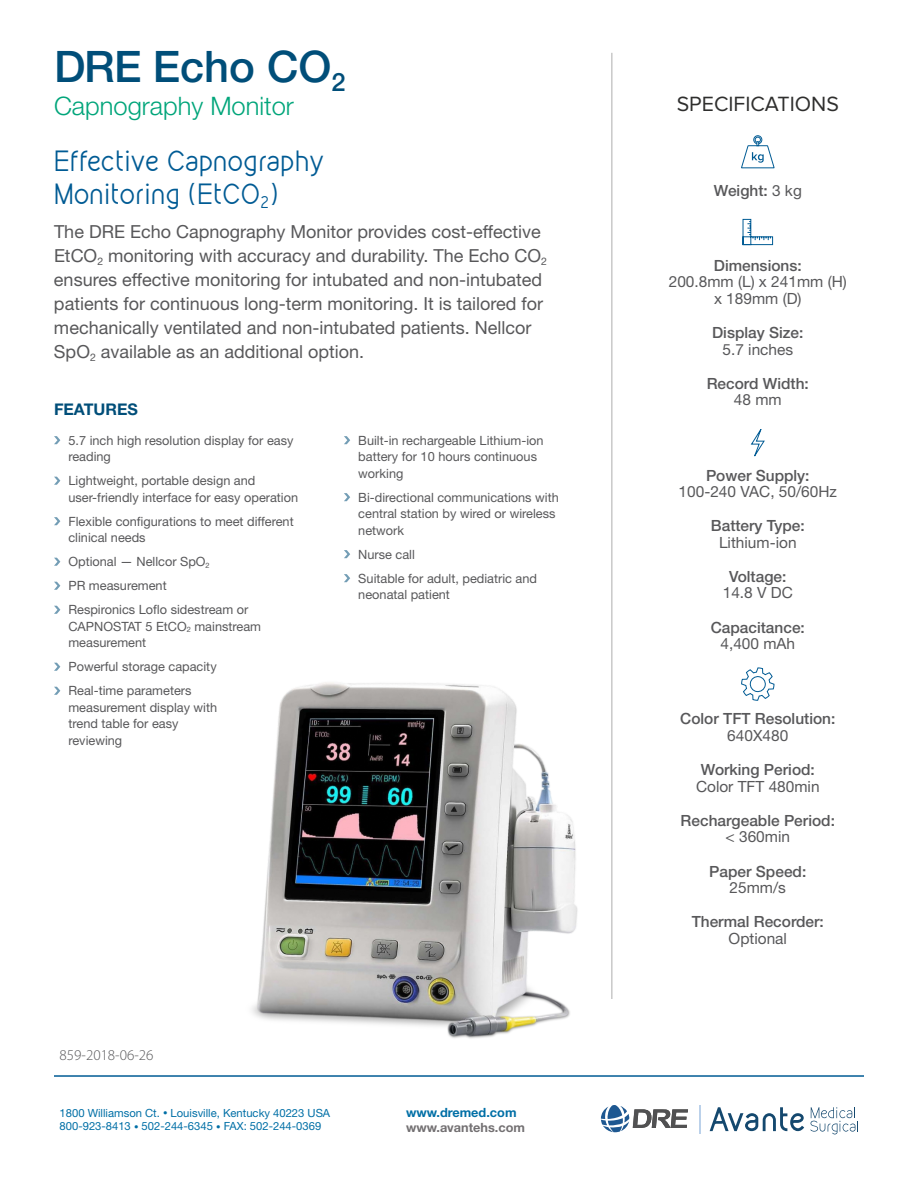
<style>
.page{position:relative;width:918px;height:1188px;background:#fff}
.page>*{position:absolute;margin:0;border:0;box-sizing:border-box;transform-origin:0 0}
.t1{font:500 43.5px "Helvetica Neue LT Std";color:#004e79}
.t2{font:25.5px/32.1px "Kirvy";letter-spacing:-.01em;color:#005b94}
.t3{font:300 25.5px "Helvetica Neue LT Std";color:#00a57a}
.t4{font:21.45px "Proxima Nova";color:#2f2f2e}
.t5{font:18px/24px "Helvetica Neue LT Std";color:#58585a}
.t6{font:700 16.05px "Helvetica Neue LT Std";color:#004e79}
.t7{font:500 15.45px "Helvetica Neue LT Std";color:#58585a}
.t8{font:15.45px/16.5px "Helvetica Neue LT Std";color:#58585a;text-align:center}
.t9{font:300 15px "Myriad Pro";color:#58585a}
.t10{font:12.75px/16.5px "Helvetica Neue LT Std";color:#58585a}
.t11{font:700 12.75px "Helvetica Neue LT Std";color:#737072}
.t12{font:700 12.75px "Helvetica Neue LT Std";color:#006fa6}
.t13{font:11.25px/13.5px "Helvetica Neue LT Std";color:#006fa6}
.s1{font-size:9px}
.s2{font-weight:400}
</style>
<div class="page">
<svg style="left:742px;top:219px;width:31px;height:26px"></svg>
<img style="left:252px;top:664px;width:360px;height:375px">
<svg style="left:741px;top:135px;width:34px;height:34px"></svg>
<svg style="left:750px;top:429px;width:15px;height:28px"></svg>
<svg style="left:741px;top:667px;width:34px;height:34px"></svg>
<hr style="left:54px;top:1075px;width:810px;height:2px;background:#005b94">
<svg style="left:601px;top:1105px;width:87px;height:27px"></svg>
<svg style="left:699px;top:1105px;width:1px;height:29px"></svg>
<svg style="left:710px;top:1107px;width:94px;height:24px"></svg>
<svg style="left:810px;top:1107px;width:48px;height:27px"></svg>
<svg style="left:344px;top:436px;width:6px;height:8px"></svg>
<svg style="left:54px;top:436px;width:6px;height:8px"></svg>
<svg style="left:54px;top:477px;width:6px;height:8px"></svg>
<svg style="left:54px;top:517px;width:6px;height:8px"></svg>
<svg style="left:54px;top:558px;width:6px;height:8px"></svg>
<svg style="left:54px;top:663px;width:6px;height:8px"></svg>
<svg style="left:54px;top:582px;width:6px;height:8px"></svg>
<svg style="left:344px;top:574px;width:6px;height:8px"></svg>
<svg style="left:54px;top:606px;width:6px;height:8px"></svg>
<svg style="left:54px;top:687px;width:6px;height:8px"></svg>
<svg style="left:344px;top:493px;width:6px;height:8px"></svg>
<svg style="left:344px;top:550px;width:6px;height:8px"></svg>
<hr style="left:612px;top:53px;width:1px;height:946px;background:#58585a">
<h1 class="t1" style="left:54px;top:41px;width:293px">DRE Echo CO<sub>2</sub></h1>
<h2 class="t3" style="left:54px;top:90px;width:241px">Capnography Monitor</h2>
<h2 class="t2" style="left:54px;top:145px;width:272px">Effective Capnography<br>Monitoring (EtCO<sub>2</sub>)</h2>
<p class="t5" style="left:54px;top:219px;width:495px">The DRE Echo Capnography Monitor provides cost-effective EtCO<sub>2</sub> monitoring with accuracy and durability. The Echo CO<sub>2 </sub>ensures effective monitoring for intubated and non-intubated patients for continuous long-term monitoring. It is tailored for mechanically ventilated and non-intubated patients. Nellcor SpO<sub>2</sub> available as an additional option.</p>
<p class="t6" style="left:54px;top:399px;width:85px">FEATURES</p>
<p class="t10" style="left:68px;top:432px;width:227px">5.7 inch high resolution display for easy reading</p>
<p class="t10" style="left:68px;top:472px;width:231px">Lightweight, portable design and user-friendly interface for easy operation</p>
<p class="t10" style="left:68px;top:513px;width:227px">Flexible configurations to meet different clinical needs</p>
<p class="t10" style="left:68px;top:550px;width:181px;line-height:24px">Optional — Nellcor SpO<sub>2<br></sub>PR measurement<br>Respironics Loflo sidestream or</p>
<p class="t10" style="left:68px;top:618px;width:194px">CAPNOSTAT 5 EtCO<sub>2</sub> mainstream measurement</p>
<p class="t10" style="left:68px;top:655px;width:150px;line-height:24px">Powerful storage capacity<br>Real-time parameters</p>
<p class="t10" style="left:68px;top:699px;width:150px">measurement display with trend table for easy reviewing</p>
<p class="t10" style="left:358px;top:432px;width:187px">Built-in rechargeable Lithium-ion battery for 10 hours continuous working</p>
<p class="t10" style="left:358px;top:489px;width:202px">Bi-directional communications with central station by wired or wireless network</p>
<p class="t10" style="left:358px;top:542px;width:180px;line-height:24px">Nurse call<br>Suitable for adult, pediatric and</p>
<p class="t10" style="left:358px;top:586px;width:93px">neonatal patient</p>
<p class="t9" style="left:60px;top:1046px;width:95px">859-2018-06-26</p>
<p class="t13" style="left:60px;top:1106px;width:272px">1800 Williamson Ct. <span class="s1">•</span> Louisville, Kentucky 40223 USA<br>800-923-8413 <span class="s1">•</span> 502-244-6345 <span class="s1">•</span> FAX: 502-244-0369</p>
<p class="t12" style="left:406px;top:1104px;width:112px">www.dremed.com</p>
<p class="t11" style="left:406px;top:1119px;width:120px">www.avantehs.com</p>
<h3 class="t4" style="left:677px;top:94px;width:164px">SPECIFICATIONS</h3>
<p class="t7" style="left:714px;top:181px;width:90px">Weight: <span class="s2">3 kg</span></p>
<p class="t7" style="left:714px;top:256px;width:89px">Dimensions:</p>
<p class="t8" style="left:669px;top:273px;width:180px">200.8mm (L) x 241mm (H) x 189mm (D)</p>
<p class="t7" style="left:712px;top:323px;width:93px">Display Size:</p>
<p class="t8" style="left:722px;top:341px;width:72px">5.7 inches</p>
<p class="t7" style="left:707px;top:374px;width:104px">Record Width:</p>
<p class="t8" style="left:734px;top:391px;width:49px">48 mm</p>
<p class="t7" style="left:706px;top:466px;width:105px">Power Supply:</p>
<p class="t8" style="left:679px;top:483px;width:160px">100-240 VAC, 50/60Hz</p>
<p class="t7" style="left:711px;top:517px;width:95px">Battery Type:</p>
<p class="t8" style="left:719px;top:534px;width:79px">Lithium-ion</p>
<p class="t7" style="left:729px;top:567px;width:59px">Voltage:</p>
<p class="t8" style="left:723px;top:585px;width:72px">14.8 V DC</p>
<p class="t7" style="left:711px;top:618px;width:96px">Capacitance:</p>
<p class="t8" style="left:720px;top:635px;width:76px">4,400 mAh</p>
<p class="t7" style="left:680px;top:710px;width:157px">Color TFT Resolution:</p>
<p class="t8" style="left:727px;top:727px;width:62px">640X480</p>
<p class="t7" style="left:701px;top:760px;width:116px">Working Period:</p>
<p class="t8" style="left:696px;top:778px;width:125px">Color TFT 480min</p>
<p class="t7" style="left:681px;top:811px;width:156px">Rechargeable Period:</p>
<p class="t8" style="left:726px;top:828px;width:66px">&lt; 360min</p>
<p class="t7" style="left:709px;top:862px;width:99px">Paper Speed:</p>
<p class="t8" style="left:730px;top:879px;width:58px">25mm/s</p>
<p class="t7" style="left:692px;top:913px;width:134px">Thermal Recorder:</p>
<p class="t8" style="left:729px;top:930px;width:60px">Optional</p>
</div>
